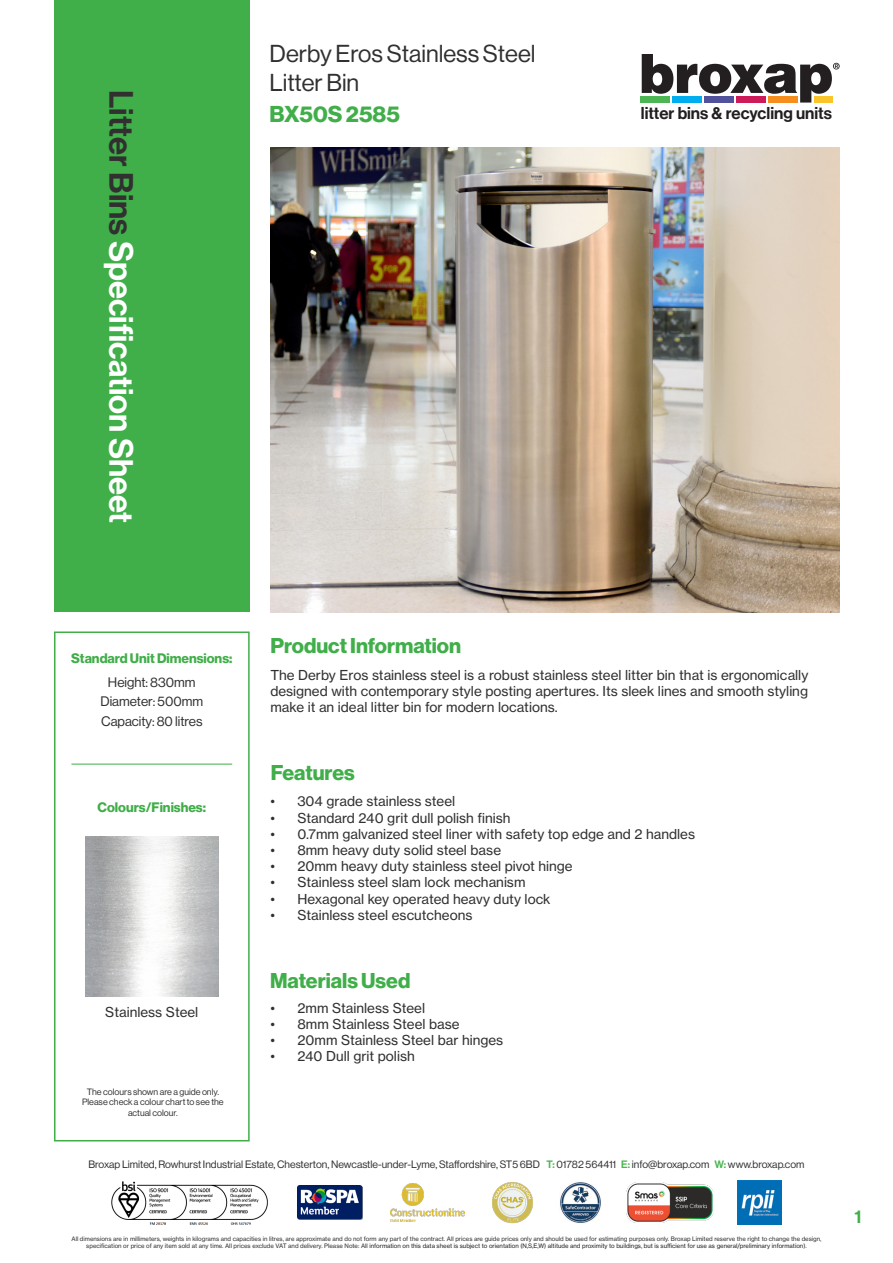
<style>
.page{position:relative;width:893px;height:1263px;background:#fff}
.page>*{position:absolute;margin:0;border:0;box-sizing:border-box;transform-origin:0 0}
.t1{font:33px "N Haas Grotesk DS Pro 65 Md";color:#fff}
.t2{font:24px "N Haas Grotesk DS Pro 55 Rg";color:#312f30}
.t3{font:22.5px "N Haas Grotesk DS Pro 75 Bd";color:#40ae49}
.t4{font:21px "N Haas Grotesk DS Pro 75 Bd";color:#40ae49}
.t5{font:18px "N Haas Grotesk DS Pro 65 Md";color:#40ae49}
.t6{font:16.8px "N Haas Grotesk DS Pro 65 Md";color:#231f20}
.t7{font:13.5px/16.2px "N Haas Grotesk TX Pro 55 Rg";color:#312f30;text-align:justify}
.t8{font:13.5px/24px "N Haas Grotesk DS Pro 75 Bd";color:#40ae49;text-align:center}
.t9{font:13.5px "N Haas Grotesk DS Pro 55 Rg";color:#312f30}
.t10{font:10.5px "N Haas Grotesk DS Pro 55 Rg";color:#312f30}
.t11{font:9px "N Haas Grotesk DS Pro 55 Rg";color:#312f30}
.t12{font:6px/7.2px "N Haas Grotesk TX Pro 55 Rg";color:#312f30;text-align:center}
.s1{color:#312f30}
.s2{font-family:"N Haas Grotesk DS Pro 55 Rg";color:#312f30}
.s3{font-family:"N Haas Grotesk DS Pro 65 Md";color:#4ab550}
.s4{color:#231f20}
</style>
<div class="page">
<div style="left:54px;top:0;width:196px;height:612px;background:#40ae49"></div>
<svg style="left:642px;top:54px;width:198px;height:49px"></svg>
<div style="left:641px;top:97px;width:29px;height:6px;background:#4bb653"></div>
<div style="left:673px;top:97px;width:29px;height:6px;background:#00aeef"></div>
<div style="left:705px;top:97px;width:29px;height:6px;background:#51519c"></div>
<div style="left:737px;top:97px;width:29px;height:6px;background:#cd1a58"></div>
<div style="left:768px;top:97px;width:30px;height:6px;background:#f68e1e"></div>
<div style="left:814px;top:97px;width:18px;height:6px;background:#fac42b"></div>
<img style="left:297px;top:1185px;width:66px;height:34px">
<img style="left:391px;top:1184px;width:73px;height:37px">
<img style="left:112px;top:1181px;width:156px;height:44px">
<img style="left:560px;top:1182px;width:41px;height:41px">
<img style="left:492px;top:1182px;width:41px;height:41px">
<img style="left:626px;top:1182px;width:87px;height:40px">
<img style="left:738px;top:1181px;width:43px;height:43px">
<div style="left:54px;top:631px;width:196px;height:510px;border:2px solid #40ae49"></div>
<img style="left:270px;top:148px;width:570px;height:464px">
<hr style="left:71px;top:764px;width:161px;height:1px;background:#40ae49">
<img style="left:85px;top:836px;width:133px;height:160px">
<h1 class="t1" style="left:140px;top:90px;width:435px;rotate:90deg"><span class="s1">Litter Bins</span> Specification Sheet</h1>
<p class="t2" style="left:270px;top:40px;width:267px">Derby Eros Stainless Steel</p>
<p class="t2" style="left:270px;top:69px;width:91px">Litter Bin</p>
<p class="t3" style="left:270px;top:101px;width:132px">BX50S 2585</p>
<p class="t6" style="left:641px;top:103px;width:193px">litter bins &amp; recycling units</p>
<p class="t8" style="left:71px;top:646px;width:163px">Standard Unit Dimensions:<br><span class="s2">Height: 830mm</span></p>
<p class="t9" style="left:100px;top:694px;width:104px">Diameter: 500mm</p>
<p class="t9" style="left:101px;top:713px;width:103px">Capacity: 80 litres</p>
<p class="t8" style="left:98px;top:795px;width:110px">Colours/Finishes:</p>
<p class="t7" style="left:105px;top:1004px;width:95px">Stainless Steel</p>
<p class="t11" style="left:87px;top:1086px;width:134px">The colours shown are a guide only.</p>
<p class="t11" style="left:82px;top:1097px;width:143px">Please check a colour chart to see the</p>
<p class="t11" style="left:128px;top:1108px;width:51px">actual colour.</p>
<p class="t4" style="left:270px;top:633px;width:192px">Product Information</p>
<p class="t7" style="left:270px;top:667px;width:540px">The Derby Eros stainless steel is a robust stainless steel litter bin that is ergonomically designed with contemporary style posting apertures. Its sleek lines and smooth styling make it an ideal litter bin for modern locations.</p>
<p class="t4" style="left:271px;top:761px;width:86px">Features</p>
<p class="t7" style="left:270px;top:793px;width:186px">• 304 grade stainless steel</p>
<p class="t7" style="left:270px;top:809px;width:242px">• Standard 240 grit dull polish finish</p>
<p class="t7" style="left:270px;top:826px;width:426px">• 0.7mm galvanized steel liner with safety top edge and 2 handles</p>
<p class="t7" style="left:270px;top:842px;width:232px">• 8mm heavy duty solid steel base</p>
<p class="t7" style="left:270px;top:858px;width:304px">• 20mm heavy duty stainless steel pivot hinge</p>
<p class="t7" style="left:270px;top:874px;width:257px">• Stainless steel slam lock mechanism</p>
<p class="t7" style="left:270px;top:890px;width:282px">• Hexagonal key operated heavy duty lock</p>
<p class="t7" style="left:270px;top:907px;width:204px">• Stainless steel escutcheons</p>
<p class="t4" style="left:270px;top:968px;width:142px">Materials Used</p>
<p class="t7" style="left:270px;top:1000px;width:156px">• 2mm Stainless Steel</p>
<p class="t7" style="left:270px;top:1016px;width:191px">• 8mm Stainless Steel base</p>
<p class="t7" style="left:270px;top:1032px;width:234px">• 20mm Stainless Steel bar hinges</p>
<p class="t7" style="left:270px;top:1048px;width:146px">• 240 Dull grit polish</p>
<p class="t10" style="left:88px;top:1158px;width:717px">Broxap Limited, Rowhurst Industrial Estate, Chesterton, Newcastle-under-Lyme, Staffordshire, ST5 6BD <span class="s3">T:</span> 01782 564411 <span class="s3">E:</span> info@broxap.com <span class="s3">W:</span> www.broxap.com</p>
<p class="t12" style="left:71px;top:1235px;width:751px">All dimensions are in millimeters, weights in kilograms and capacities in litres, are approximate and do not form any part of the contract. All prices are guide prices only and should be used for estimating purposes only. Broxap Limited reserve the right to change the design, specification or price of any item sold at any time. All prices exclude VAT and delivery. Please Note: All <span class="s4">information on this data sheet is subject to orientation (N,S,E,W) altitude and proximity to buildings, but is sufficient for use as general/preliminary information).</span></p>
<p class="t5" style="left:855px;top:1206px;width:9px">1</p>
</div>
